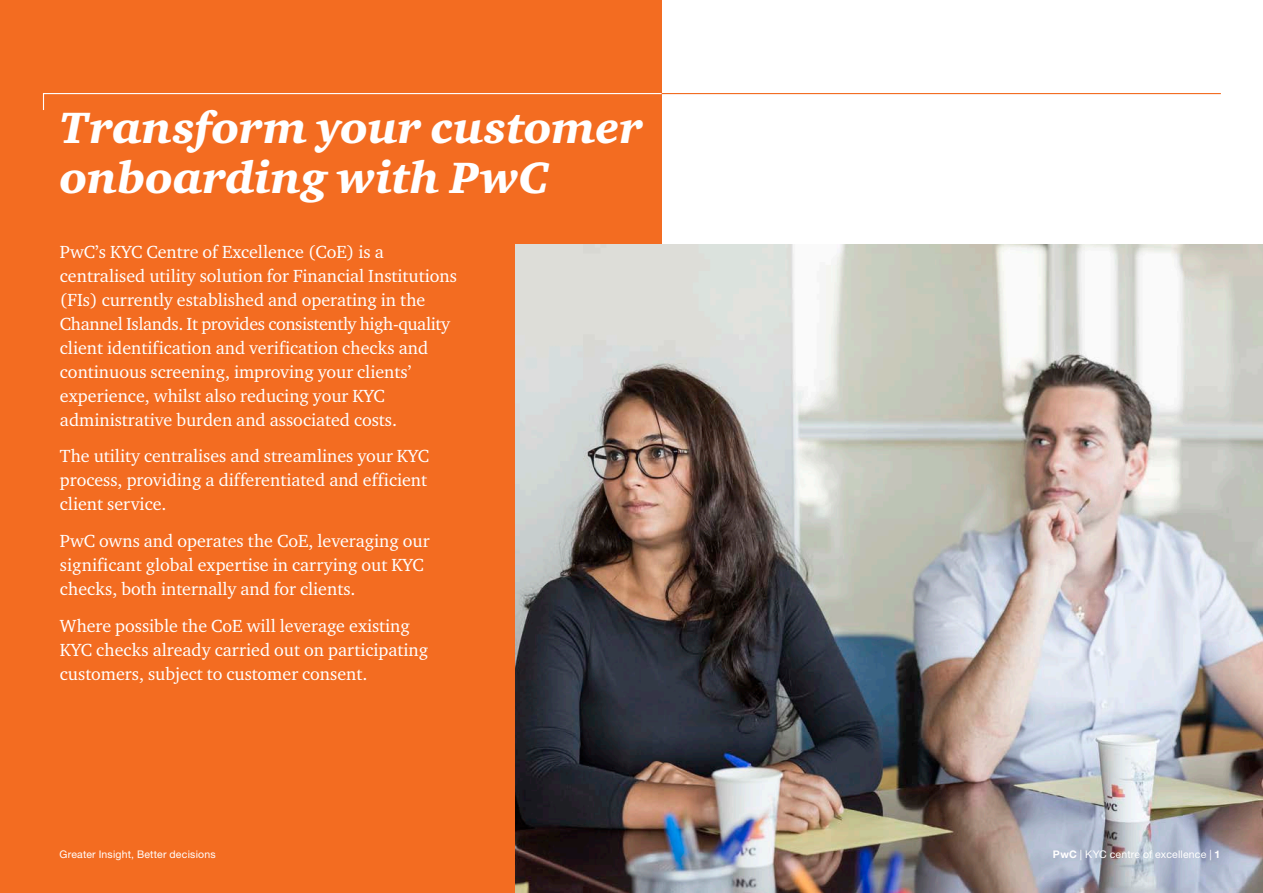
<style>
.page{position:relative;width:1263px;height:893px;background:#fff}
.page>*{position:absolute;margin:0;border:0;box-sizing:border-box;transform-origin:0 0}
.Head_1{font:italic 900 45px/49.5px "Charter ITC Std";color:#fff}
.Callout__spread{font:18px/24px "Charter ITC Std";color:#fff}
.Folio_page_number_Le{font:10.5px "Helvetica Neue LTW1 G";letter-spacing:.02em;color:#fff}
.s1{font-weight:700}
</style>
<div class="page">
<div style="left:0;top:0;width:662px;height:893px;background:#f36c21"></div>
<svg style="left:42px;top:93px;width:1179px;height:17px"></svg>
<img style="left:516px;top:244px;width:747px;height:649px">
<p class="Head_1" style="left:60px;top:103px;width:584px">Transform your customer onboarding with PwC</p>
<p class="Callout__spread" style="left:60px;top:239px;width:398px">PwC’s KYC Centre of Excellence (CoE) is a centralised utility solution for Financial Institutions (FIs) currently established and operating in the Channel Islands. It provides consistently high-quality client identification and verification checks and continuous screening, improving your clients’ experience, whilst also reducing your KYC administrative burden and associated costs.</p>
<p class="Callout__spread" style="left:60px;top:444px;width:371px;text-align:justify">The utility centralises and streamlines your KYC process, providing a differentiated and efficient client service.</p>
<p class="Callout__spread" style="left:60px;top:529px;width:371px">PwC owns and operates the CoE, leveraging our significant global expertise in carrying out KYC checks, both internally and for clients.</p>
<p class="Callout__spread" style="left:60px;top:613px;width:370px">Where possible the CoE will leverage existing<br>KYC checks already carried out on participating customers, subject to customer consent.</p>
<p class="Folio_page_number_Le" style="left:60px;top:848px;width:158px">Greater Insight, Better decisions</p>
<p class="Folio_page_number_Le" style="left:1053px;top:848px;width:169px"><span class="s1">PwC</span> | KYC centre of excellence | <span class="s1">1</span></p>
</div>
